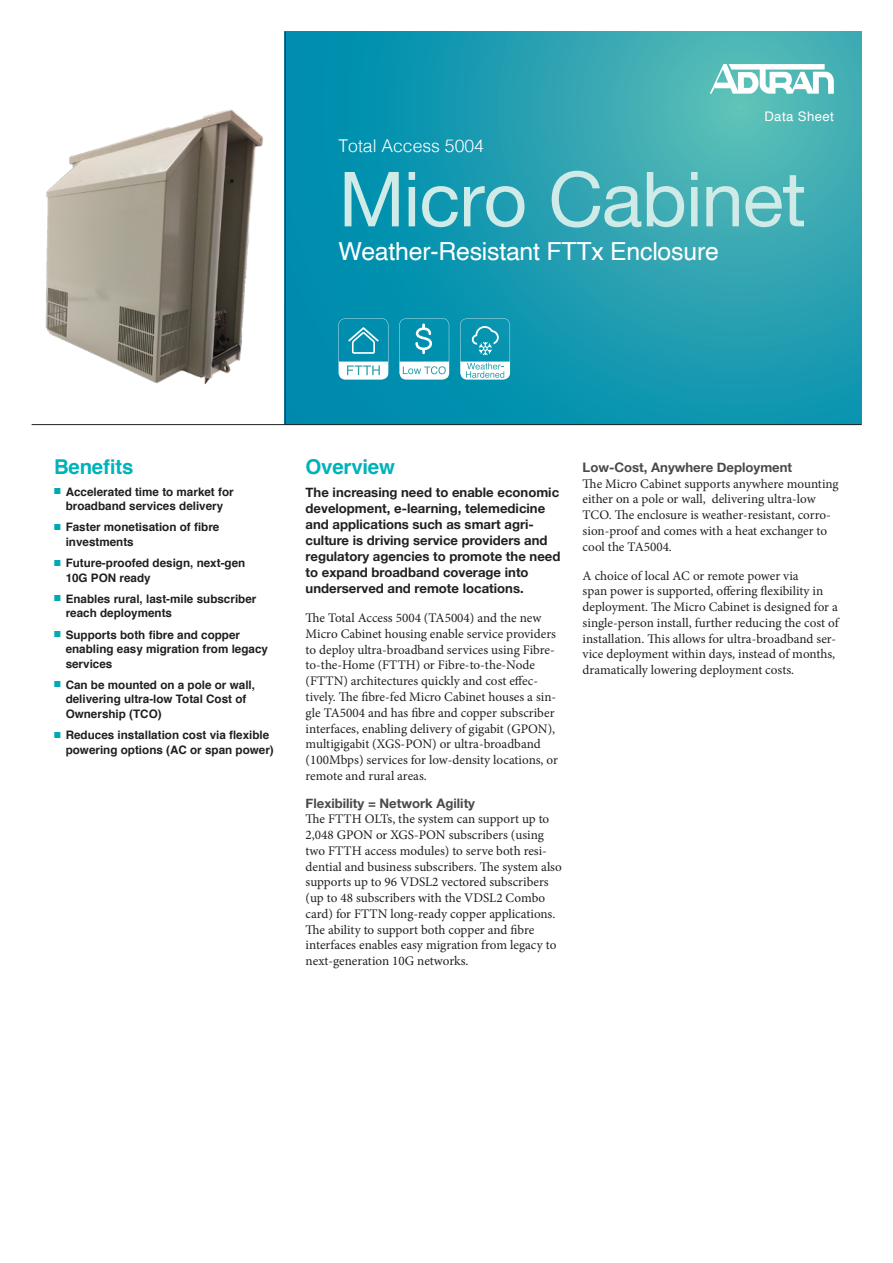
<style>
.page{position:relative;width:893px;height:1263px;background:#fff}
.page>*{position:absolute;margin:0;border:0;box-sizing:border-box;transform-origin:0 0}
.t1{font:76.05px "Helvetica Neue";letter-spacing:-.015em;color:#d0ebe7}
.t2{font:24.9px "Helvetica";letter-spacing:-.01em;color:#fff}
.t3{font:700 20.4px "Helvetica";letter-spacing:-.01em;color:#00b2ba}
.t4{font:300 17.55px "Helvetica";color:#fff}
.Body_Copy{font:13.2px/15.8px "Minion Pro";color:#231f20}
.Body_Copy-2{font:700 13.2px/16px "Helvetica Neue";color:#231f20}
.Subhead{font:700 13.2px "Helvetica Neue";color:#494a4b}
.t5{font:13.2px "Helvetica";letter-spacing:.03em;color:#fff}
.t6{font:700 11.7px/14.5px "Helvetica";color:#231f20}
.s1{color:#00aab2}
</style>
<div class="page">
<svg style="left:286px;top:32px;width:575px;height:392px;background:#209db1"></svg>
<hr style="left:32px;top:424px;width:829px;height:1px;background:#231f20">
<hr style="left:285px;top:32px;width:1px;height:393px;background:#231f20">
<svg style="left:710px;top:64px;width:124px;height:30px"></svg>
<svg style="left:339px;top:318px;width:49px;height:62px"></svg>
<svg style="left:399px;top:318px;width:50px;height:62px"></svg>
<svg style="left:460px;top:318px;width:50px;height:62px"></svg>
<img style="left:45px;top:109px;width:218px;height:275px">
<p class="t5" style="left:764px;top:106px;width:71px">Data Sheet</p>
<h3 class="t4" style="left:339px;top:131px;width:147px">Total Access 5004</h3>
<h1 class="t1" style="left:339px;top:144px;width:469px">Micro Cabinet</h1>
<h2 class="t2" style="left:339px;top:232px;width:382px">Weather-Resistant FTTx Enclosure</h2>
<p class="t3" style="left:54px;top:451px;width:81px">Benefits</p>
<p class="t6" style="left:54px;top:484px;width:181px;text-align:center"><span class="s1">■</span> Accelerated time to market for broadband services delivery</p>
<p class="t6" style="left:66px;top:520px;width:155px;text-indent:-12px"><span class="s1">■</span> Faster monetisation of fibre investments</p>
<p class="t6" style="left:66px;top:556px;width:181px;text-indent:-12px"><span class="s1">■</span> Future-proofed design, next-gen<br>10G PON ready</p>
<p class="t6" style="left:66px;top:591px;width:192px;text-indent:-12px"><span class="s1">■</span> Enables rural, last-mile subscriber reach deployments</p>
<p class="t6" style="left:66px;top:627px;width:204px;text-indent:-12px"><span class="s1">■</span> Supports both fibre and copper enabling easy migration from legacy services</p>
<p class="t6" style="left:66px;top:678px;width:191px;text-indent:-12px"><span class="s1">■</span> Can be mounted on a pole or wall, delivering ultra-low Total Cost of<br>Ownership (TCO)</p>
<p class="t6" style="left:66px;top:728px;width:210px;text-indent:-12px"><span class="s1">■</span> Reduces installation cost via flexible powering options (AC or span power)</p>
<p class="t3" style="left:306px;top:451px;width:91px">Overview</p>
<p class="Body_Copy-2" style="left:306px;top:485px;width:256px">The increasing need to enable economic development, e-learning, telemedicine and applications such as smart agri&shy;culture is driving service providers and regulatory agencies to promote the need to expand broadband coverage into underserved and remote locations.</p>
<p class="Body_Copy" style="left:306px;top:610px;width:254px">The Total Access 5004 (TA5004) and the new Micro Cabinet housing enable service providers to deploy ultra-broadband services using Fibre&shy;to-the-Home (FTTH) or Fibre-to-the-Node (FTTN) architectures quickly and cost effec&shy;tively. The fibre-fed Micro Cabinet houses a sin&shy;gle TA5004 and has fibre and copper subscriber interfaces, enabling delivery of gigabit (GPON), multigigabit (XGS-PON) or ultra-broadband (100Mbps) services for low-density locations, or remote and rural areas.</p>
<p class="Subhead" style="left:306px;top:792px;width:171px">Flexibility = Network Agility</p>
<p class="Body_Copy" style="left:306px;top:811px;width:258px">The FTTH OLTs, the system can support up to 2,048 GPON or XGS-PON subscribers (using two FTTH access modules) to serve both resi&shy;dential and business subscribers. The system also supports up to 96 VDSL2 vectored subscribers (up to 48 subscribers with the VDSL2 Combo card) for FTTN long-ready copper applications.<br>The ability to support both copper and fibre interfaces enables easy migration from legacy to next-generation 10G networks.</p>
<p class="Subhead" style="left:583px;top:457px;width:211px">Low-Cost, Anywhere Deployment</p>
<p class="Body_Copy" style="left:583px;top:476px;width:258px">The Micro Cabinet supports anywhere mounting either on a pole or wall, delivering ultra-low TCO. The enclosure is weather-resistant, corro&shy;sion-proof and comes with a heat exchanger to cool the TA5004.</p>
<p class="Body_Copy" style="left:583px;top:567px;width:257px">A choice of local AC or remote power via<br>span power is supported, offering flexibility in deployment. The Micro Cabinet is designed for a single-person install, further reducing the cost of installation. This allows for ultra-broadband ser&shy;vice deployment within days, instead of months, dramatically lowering deployment costs.</p>
</div>
